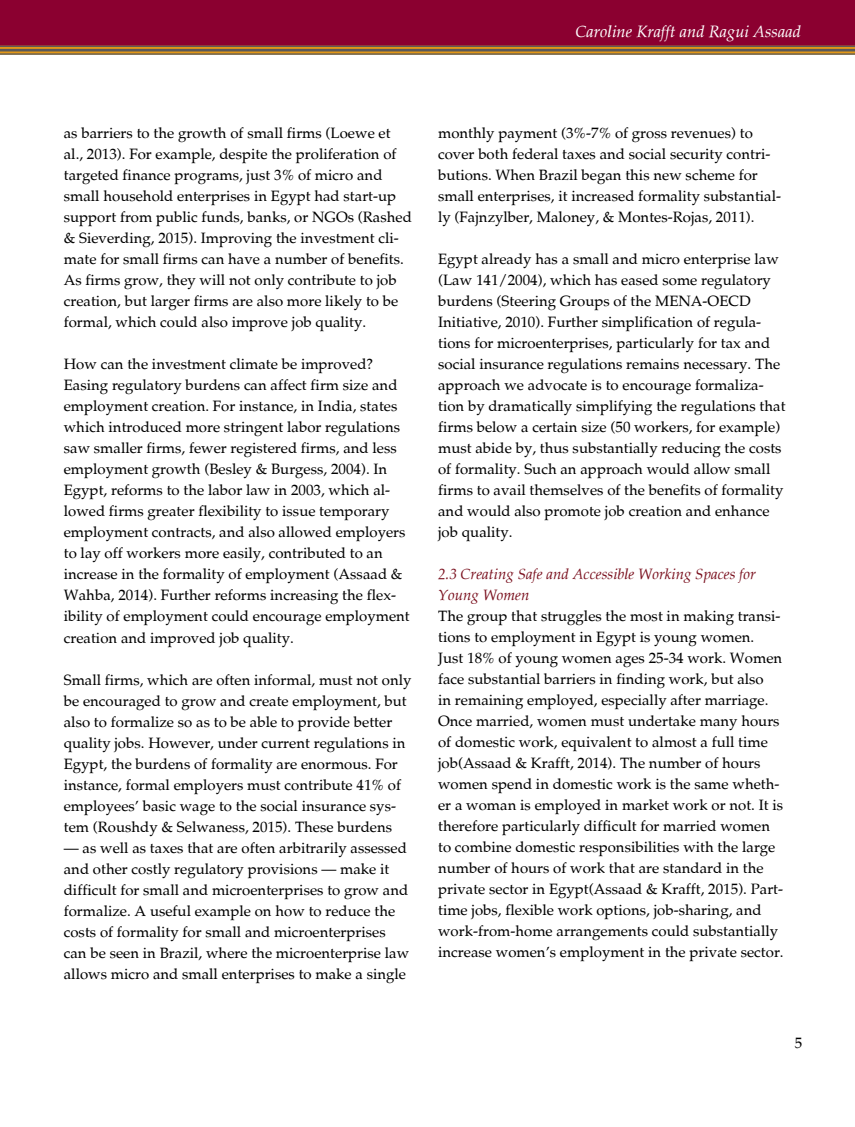
<style>
.page{position:relative;width:855px;height:1127px;background:#fff}
.page>*{position:absolute;margin:0;border:0;box-sizing:border-box;transform-origin:0 0}
.t1{font:italic 16.5px "Palatia";color:#fff}
.t2{font:15px/21px "Palatia";color:#000}
.t3{font:italic 15px/21px "Palatia";color:#7b1220}
</style>
<div class="page">
<svg style="left:0;top:51px;width:855px;height:4px;background:#a57d3a"></svg>
<svg style="left:0;top:47px;width:855px;height:4px;background:#99763a"></svg>
<div style="left:0;top:0;width:855px;height:47px;background:#8b0030"></div>
<p class="t1" style="left:575px;top:21px;width:227px">Caroline Krafft and Ragui Assaad</p>
<p class="t2" style="left:64px;top:123px;width:349px">as barriers to the growth of small firms (Loewe et al., 2013). For example, despite the proliferation of targeted finance programs, just 3% of micro and small household enterprises in Egypt had start-up support from public funds, banks, or NGOs (Rashed &amp; Sieverding, 2015). Improving the investment cli&shy;mate for small firms can have a number of benefits.<br>As firms grow, they will not only contribute to job creation, but larger firms are also more likely to be formal, which could also improve job quality.</p>
<p class="t2" style="left:64px;top:354px;width:347px">How can the investment climate be improved?<br>Easing regulatory burdens can affect firm size and employment creation. For instance, in India, states which introduced more stringent labor regulations saw smaller firms, fewer registered firms, and less employment growth (Besley &amp; Burgess, 2004). In Egypt, reforms to the labor law in 2003, which al&shy;lowed firms greater flexibility to issue temporary employment contracts, and also allowed employers to lay off workers more easily, contributed to an increase in the formality of employment (Assaad &amp; Wahba, 2014). Further reforms increasing the flex&shy;ibility of employment could encourage employment creation and improved job quality.</p>
<p class="t2" style="left:64px;top:669px;width:349px">Small firms, which are often informal, must not only be encouraged to grow and create employment, but also to formalize so as to be able to provide better quality jobs. However, under current regulations in Egypt, the burdens of formality are enormous. For instance, formal employers must contribute 41% of employees’ basic wage to the social insurance sys&shy;tem (Roushdy &amp; Selwaness, 2015). These burdens</p>
<p class="t2" style="left:64px;top:837px;width:347px">— as well as taxes that are often arbitrarily assessed and other costly regulatory provisions — make it difficult for small and microenterprises to grow and formalize. A useful example on how to reduce the costs of formality for small and microenterprises can be seen in Brazil, where the microenterprise law allows micro and small enterprises to make a single</p>
<p class="t2" style="left:438px;top:122px;width:344px">monthly payment (3%-7% of gross revenues) to cover both federal taxes and social security contri&shy;butions. When Brazil began this new scheme for small enterprises, it increased formality substantial&shy;ly (Fajnzylber, Maloney, &amp; Montes-Rojas, 2011).</p>
<p class="t2" style="left:438px;top:248px;width:349px">Egypt already has a small and micro enterprise law (Law 141/2004), which has eased some regulatory burdens (Steering Groups of the MENA-OECD Initiative, 2010). Further simplification of regula&shy;tions for microenterprises, particularly for tax and social insurance regulations remains necessary. The approach we advocate is to encourage formaliza&shy;tion by dramatically simplifying the regulations that firms below a certain size (50 workers, for example) must abide by, thus substantially reducing the costs of formality. Such an approach would allow small firms to avail themselves of the benefits of formality and would also promote job creation and enhance job quality.</p>
<p class="t3" style="left:438px;top:563px;width:319px">2.3 Creating Safe and Accessible Working Spaces for<br>Young Women</p>
<p class="t2" style="left:438px;top:605px;width:347px">The group that struggles the most in making transi&shy;tions to employment in Egypt is young women.<br>Just 18% of young women ages 25-34 work. Women face substantial barriers in finding work, but also<br>in remaining employed, especially after marriage.<br>Once married, women must undertake many hours of domestic work, equivalent to almost a full time job(Assaad &amp; Krafft, 2014). The number of hours women spend in domestic work is the same wheth&shy;er a woman is employed in market work or not. It is therefore particularly difficult for married women to combine domestic responsibilities with the large number of hours of work that are standard in the private sector in Egypt(Assaad &amp; Krafft, 2015). Part&shy;time jobs, flexible work options, job-sharing, and work-from-home arrangements could substantially increase women’s employment in the private sector.</p>
<p class="t2" style="left:794px;top:1033px;width:9px">5</p>
</div>
